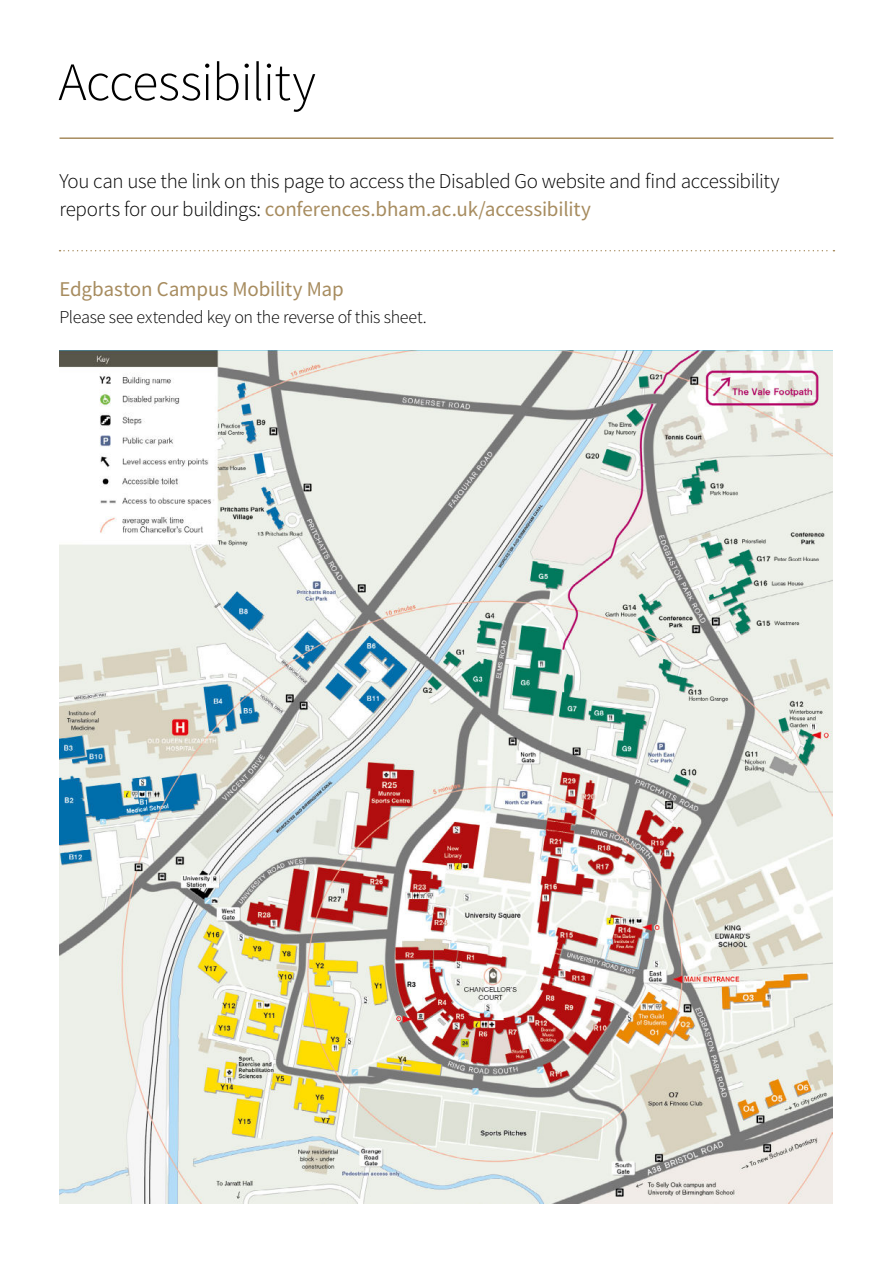
<style>
.page{position:relative;width:893px;height:1263px;background:#fff}
.page>*{position:absolute;margin:0;border:0;box-sizing:border-box;transform-origin:0 0}
.t1{font:300 54px "Source Sans Pro";letter-spacing:-.02em;color:#000}
.t2{font:300 21px/28.5px "Source Sans Pro";letter-spacing:-.02em;color:#000}
.t3{font:21px "Source Sans Pro";letter-spacing:-.01em;color:#a78c5f}
.t4{font:300 18px "Source Sans Pro";letter-spacing:-.015em;color:#000}
.s1{font-weight:400;color:#a78c5f}
</style>
<div class="page">
<hr style="left:60px;top:137px;width:773px;height:2px;background:#a78c5f">
<svg style="left:60px;top:250px;width:774px;height:1px"></svg>
<img style="left:60px;top:351px;width:773px;height:852px">
<h1 class="t1" style="left:58px;top:61px;width:259px">Accessibility</h1>
<p class="t2" style="left:60px;top:168px;width:722px">You can use the link on this page to access the Disabled Go website and find accessibility reports for our buildings: <span class="s1">conferences.bham.ac.uk/accessibility</span></p>
<p class="t3" style="left:60px;top:280px;width:286px">Edgbaston Campus Mobility Map</p>
<p class="t4" style="left:60px;top:309px;width:369px">Please see extended key on the reverse of this sheet.</p>
</div>
